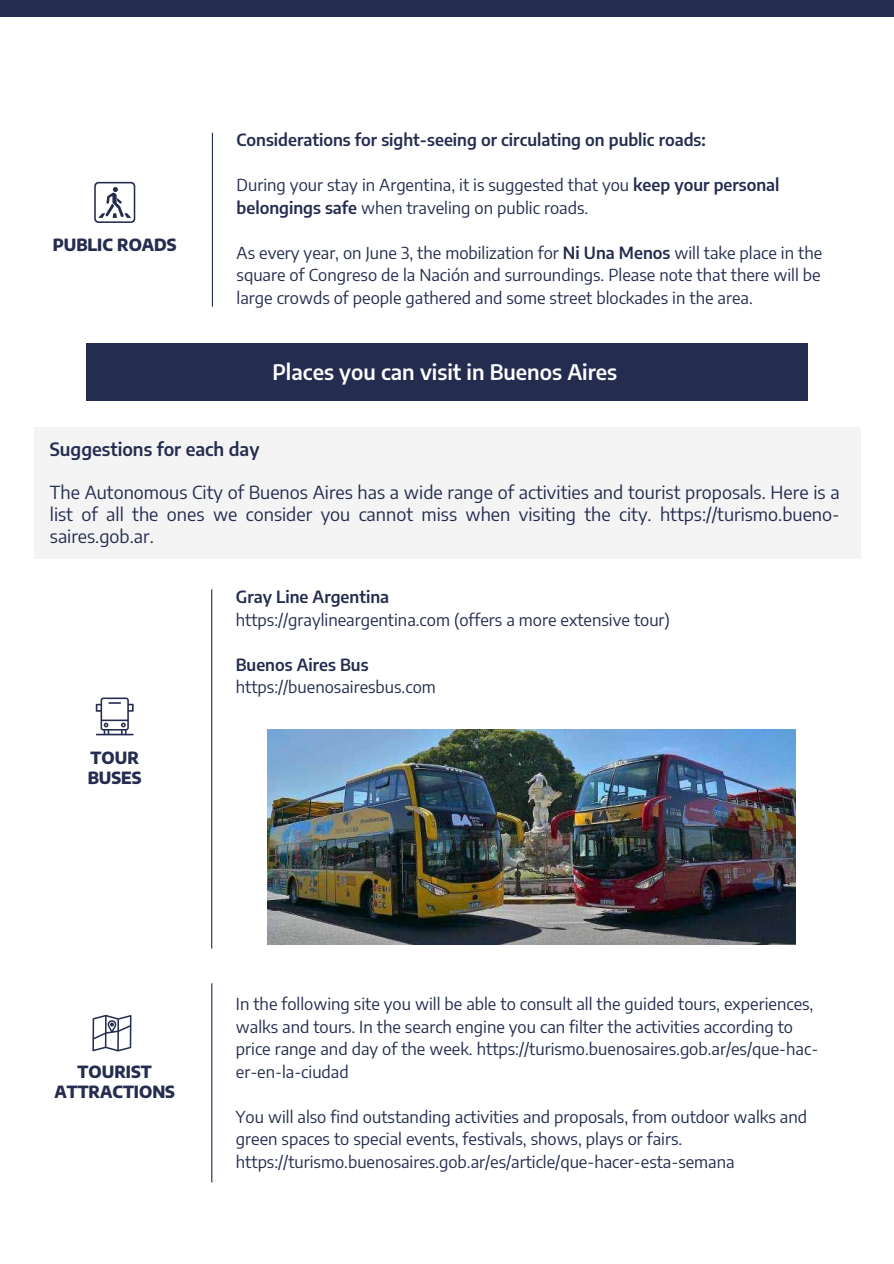
<style>
.page{position:relative;width:894px;height:1264px;background:#fff}
.page>*{position:absolute;margin:0;border:0;box-sizing:border-box;transform-origin:0 0}
.t1{font:600 21px "Encode Sans";color:#fff}
.t2{font:18px/21.6px "Encode Sans";color:#242c4f;text-align:justify}
.t3{font:600 18px "Encode Sans";color:#242c4f}
.t4{font:16.5px/22.5px "Encode Sans";color:#242c4f}
.t5{font:600 16.5px "Encode Sans";color:#242c4f}
.t6{font:800 16.5px/19.8px "Encode Sans";color:#242c4f}
.s1{font-weight:600}
</style>
<div class="page">
<div style="left:34px;top:427px;width:826px;height:131px;background:#f4f4f4"></div>
<div style="left:86px;top:343px;width:721px;height:58px;background:#242c4f"></div>
<div style="left:0;top:0;width:893px;height:16px;background:#242c4f"></div>
<hr style="left:211px;top:589px;width:1px;height:359px;background:#242c4f">
<hr style="left:211px;top:983px;width:1px;height:199px;background:#242c4f">
<img style="left:267px;top:729px;width:528px;height:214px">
<svg style="left:92px;top:1014px;width:39px;height:37px"></svg>
<svg style="left:96px;top:697px;width:38px;height:38px"></svg>
<hr style="left:212px;top:133px;width:1px;height:173px;background:#242c4f">
<svg style="left:94px;top:182px;width:41px;height:41px"></svg>
<p class="t6" style="left:53px;top:234px;width:125px">PUBLIC ROADS</p>
<p class="t5" style="left:236px;top:128px;width:470px">Considerations for sight-seeing or circulating on public roads:</p>
<p class="t4" style="left:236px;top:173px;width:544px">During your stay in Argentina, it is suggested that you <span class="s1">keep your personal belongings safe</span> when traveling on public roads.</p>
<p class="t4" style="left:236px;top:240px;width:587px;text-align:justify">As every year, on June 3, the mobilization for <span class="s1">Ni Una Menos</span> will take place in the square of Congreso de la Nación and surroundings. Please note that there will be large crowds of people gathered and some street blockades in the area.</p>
<p class="t1" style="left:272px;top:357px;width:346px">Places you can visit in Buenos Aires</p>
<p class="t3" style="left:50px;top:436px;width:211px">Suggestions for each day</p>
<p class="t2" style="left:50px;top:481px;width:791px">The Autonomous City of Buenos Aires has a wide range of activities and tourist proposals. Here is a list of all the ones we consider you cannot miss when visiting the city. https://turismo.bueno&shy;saires.gob.ar.</p>
<p class="t6" style="left:88px;top:746px;width:55px">TOUR<br>BUSES</p>
<p class="t5" style="left:236px;top:585px;width:155px">Gray Line Argentina</p>
<p class="t4" style="left:236px;top:607px;width:435px">https://graylineargentina.com (offers a more extensive tour)</p>
<p class="t5" style="left:236px;top:652px;width:134px">Buenos Aires Bus</p>
<p class="t4" style="left:236px;top:675px;width:201px">https://buenosairesbus.com</p>
<p class="t6" style="left:54px;top:1060px;width:122px;text-align:center">TOURIST<br>ATTRACTIONS</p>
<p class="t4" style="left:236px;top:991px;width:584px">In the following site you will be able to consult all the guided tours, experiences, walks and tours. In the search engine you can filter the activities according to price range and day of the week. https://turismo.buenosaires.gob.ar/es/que-hac&shy;er-en-la-ciudad</p>
<p class="t4" style="left:236px;top:1104px;width:572px">You will also find outstanding activities and proposals, from outdoor walks and green spaces to special events, festivals, shows, plays or fairs. https://turismo.buenosaires.gob.ar/es/article/que-hacer-esta-semana</p>
</div>
